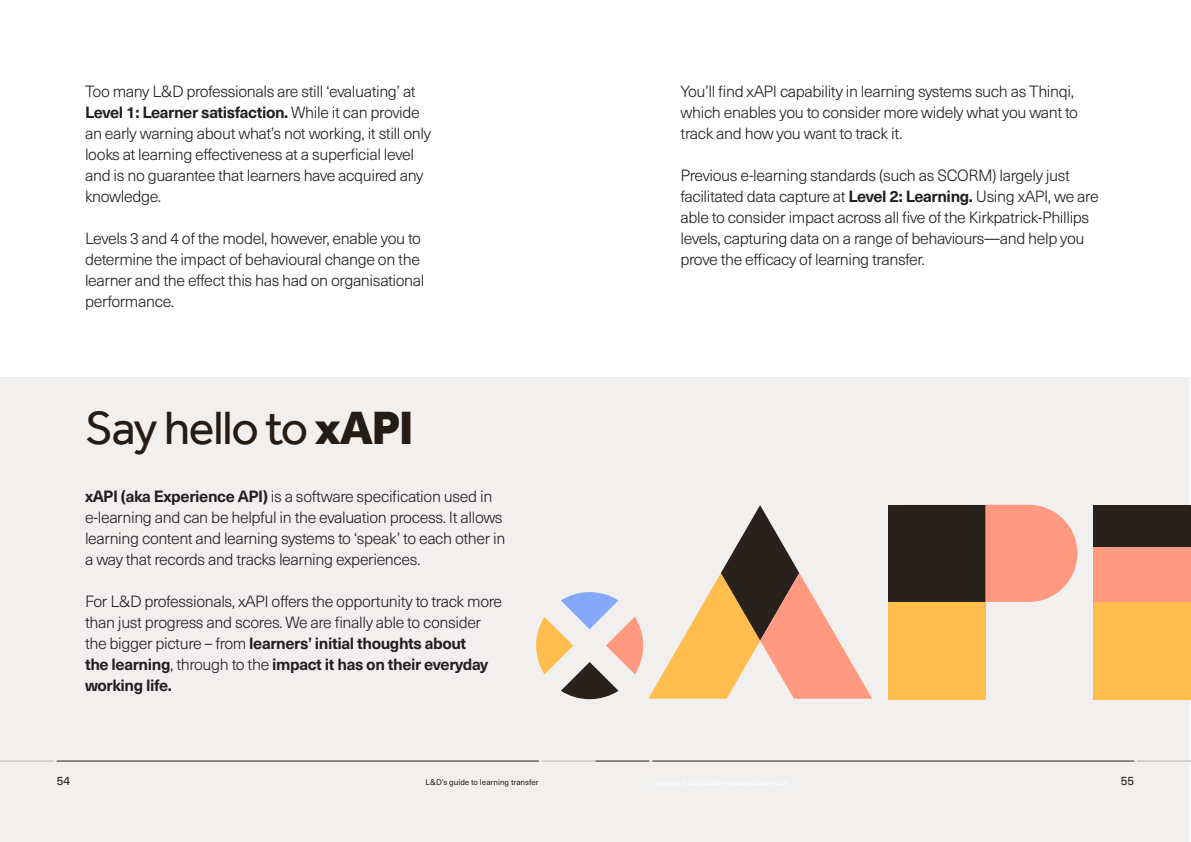
<style>
.page{position:relative;width:1191px;height:842px;background:#fff}
.page>*{position:absolute;margin:0;border:0;box-sizing:border-box;transform-origin:0 0}
.t1{font:48px "Effra";letter-spacing:-.025em;color:#251c15}
.t2{font:300 16px/21px "Neue Haas Unica W1 G";letter-spacing:-.025em;color:#231f20}
.t3{font:12px "Neue Haas Unica W1 G";color:#241c15}
.t4{font:8px "Neue Haas Unica W1 G";color:#241c15}
.s1{font-weight:700}
.s2{font-weight:800}
</style>
<div class="page">
<div style="left:0;top:377px;width:1189px;height:465px;background:#f1f0ef"></div>
<hr style="left:652px;top:761px;width:482px;height:1px;background:#241c15">
<hr style="left:595px;top:761px;width:54px;height:1px;background:#251c15">
<hr style="left:1137px;top:761px;width:54px;height:1px;background:#b7b2af">
<hr style="left:57px;top:761px;width:482px;height:1px;background:#241c15">
<hr style="left:0;top:761px;width:54px;height:1px;background:#b7b2af">
<hr style="left:541px;top:761px;width:54px;height:1px;background:#b7b2af">
<svg style="left:536px;top:505px;width:336px;height:194px"></svg>
<div style="left:888px;top:602px;width:97px;height:97px;background:#ffbd4d"></div>
<svg style="left:888px;top:505px;width:189px;height:97px;background:#905f52"></svg>
<div style="left:1093px;top:602px;width:98px;height:97px;background:#ffbd4d"></div>
<div style="left:1093px;top:546px;width:98px;height:56px;background:#ff9980"></div>
<div style="left:1093px;top:505px;width:98px;height:41px;background:#29211c"></div>
<p class="t2" style="left:85px;top:80px;width:347px">Too many L&amp;D professionals are still ‘evaluating’ at <span class="s1">Level 1: Learner satisfaction.</span> While it can provide an early warning about what’s not working, it still only looks at learning effectiveness at a superficial level and is no guarantee that learners have acquired any knowledge.</p>
<p class="t2" style="left:85px;top:227px;width:341px">Levels 3 and 4 of the model, however, enable you to determine the impact of behavioural change on the learner and the effect this has had on organisational performance.</p>
<p class="t1" style="left:85px;top:400px;width:330px">Say hello to <span class="s2">xAPI</span></p>
<p class="t2" style="left:85px;top:485px;width:422px"><span class="s1">xAPI (aka Experience API)</span> is a software specification used in e-learning and can be helpful in the evaluation process. It allows learning content and learning systems to ‘speak’ to each other in a way that records and tracks learning experiences.</p>
<p class="t2" style="left:85px;top:590px;width:418px">For L&amp;D professionals, xAPI offers the opportunity to track more than just progress and scores. We are finally able to consider the bigger picture – from <span class="s1">learners’ initial thoughts about<br>the learning</span>, through to the <span class="s1">impact it has on their everyday working life.</span></p>
<p class="t2" style="left:680px;top:80px;width:399px">You’ll find xAPI capability in learning systems such as Thinqi, which enables you to consider more widely what you want to track and how you want to track it.</p>
<p class="t2" style="left:680px;top:164px;width:419px">Previous e-learning standards (such as SCORM) largely just facilitated data capture at <span class="s1">Level 2: Learning.</span> Using xAPI, we are able to consider impact across all five of the Kirkpatrick-Phillips levels, capturing data on a range of behaviours—and help you prove the efficacy of learning transfer.</p>
<p class="t3" style="left:57px;top:772px;width:15px">54</p>
<p class="t4" style="left:426px;top:776px;width:115px">L&amp;D’s guide to learning transfer</p>
<p class="t3" style="left:1120px;top:772px;width:15px">55</p>
</div>
